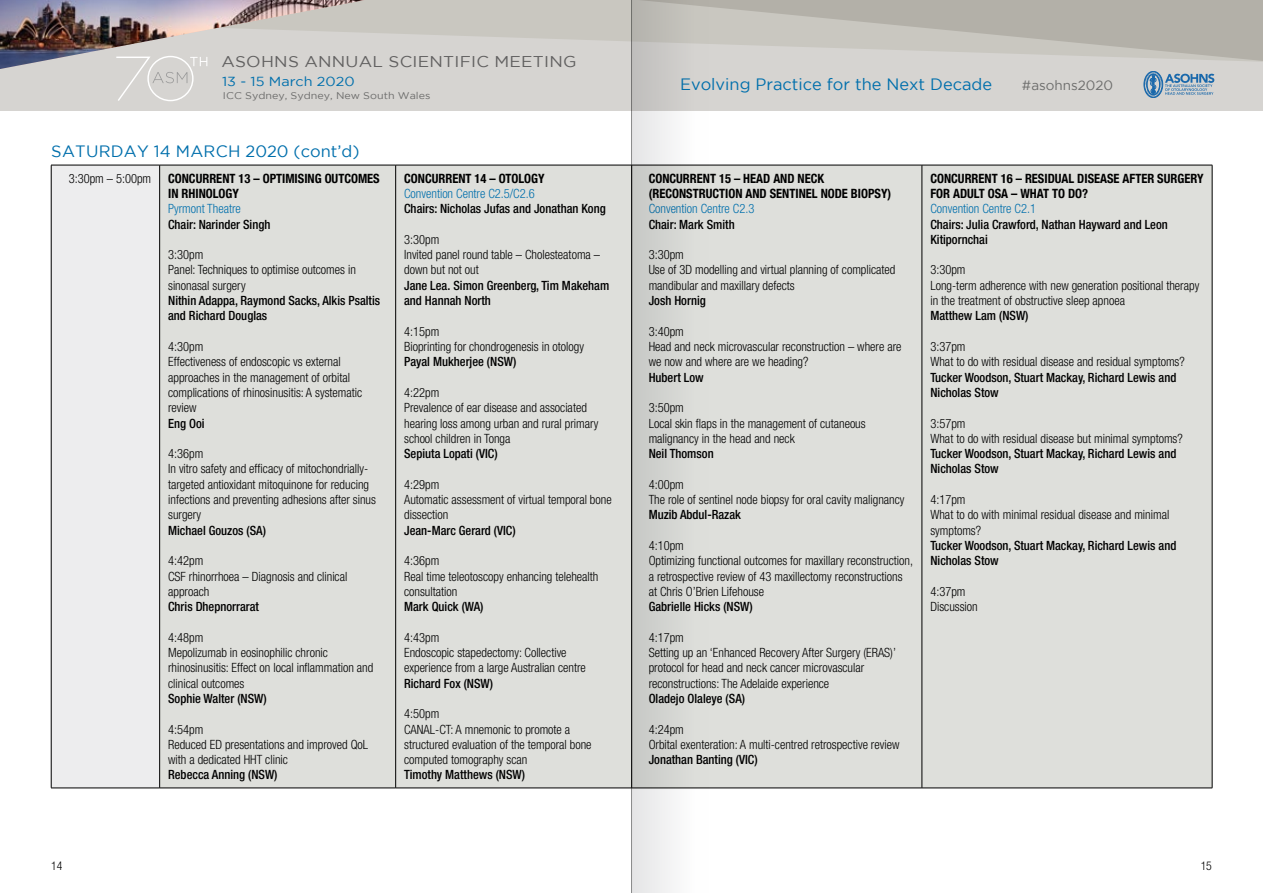
<style>
.page{position:relative;width:1263px;height:893px;background:#fff}
.page>*{position:absolute;margin:0;border:0;box-sizing:border-box;transform-origin:0 0}
.t1{font:16.35px "Gotham";color:#006fac}
.t2{font:15.6px "Gotham";letter-spacing:.015em;color:#616060;scale:1.1 1}
.t3{font:13.5px "Gotham";color:#6d6d6c}
.t4{font:13.05px "Gotham";color:#006fac;scale:1.1 1}
.t5{font:300 condensed 12.75px/15.3px "Helvetica Neue LT Com";color:#000}
.t6{font:500 condensed 12.75px/15.3px "Helvetica Neue LT Com";color:#000}
.t7{font:700 condensed 12.75px/15.3px "Helvetica Neue LT Com";color:#000}
.t8{font:300 condensed 12.75px "Helvetica Neue LT Com";color:#006fac}
.t9{font:300 condensed 12px "Helvetica Neue LT Com";color:#000}
.t10{font:9.75px "Gotham";color:#6d6d6c;scale:1.1 1}
</style>
<div class="page">
<div style="left:0;top:0;width:631px;height:111px;background:#d6d4d1"></div>
<div style="left:631px;top:0;width:632px;height:111px;background:#d6d4d1"></div>
<div style="left:51px;top:165px;width:109px;height:623px;background:#ededee"></div>
<div style="left:160px;top:166px;width:1052px;height:622px;background:#dedfdb"></div>
<hr style="left:51px;top:165px;width:109px;height:1px;background:#000">
<hr style="left:51px;top:165px;width:1px;height:623px;background:#000">
<hr style="left:160px;top:165px;width:236px;height:1px;background:#000">
<hr style="left:159px;top:165px;width:1px;height:623px;background:#000">
<hr style="left:396px;top:165px;width:236px;height:1px;background:#000">
<hr style="left:395px;top:165px;width:1px;height:623px;background:#000">
<hr style="left:632px;top:165px;width:290px;height:1px;background:#000">
<hr style="left:922px;top:165px;width:290px;height:1px;background:#000">
<hr style="left:922px;top:165px;width:1px;height:623px;background:#000">
<hr style="left:1212px;top:165px;width:1px;height:623px;background:#000">
<hr style="left:51px;top:788px;width:109px;height:1px;background:#000">
<hr style="left:160px;top:788px;width:236px;height:1px;background:#000">
<hr style="left:396px;top:788px;width:236px;height:1px;background:#000">
<hr style="left:632px;top:788px;width:290px;height:1px;background:#000">
<hr style="left:922px;top:788px;width:290px;height:1px;background:#000">
<svg style="left:0;top:0;width:1263px;height:102px"></svg>
<svg style="left:631px;top:0;width:78px;height:893px;fill:#d5d6d2"></svg>
<p class="t2" style="left:221px;top:53px;width:304px">ASOHNS Ann ual Sci enti fic Meeting</p>
<p class="t4" style="left:222px;top:74px;width:122px">13 - 15 March 2020</p>
<p class="t10" style="left:223px;top:90px;width:190px">ICC Sydney, Sydney, New South Wales</p>
<p class="t1" style="left:51px;top:142px;width:310px">Saturday 14 March 2020 (cont’d)</p>
<p class="t5" style="left:69px;top:170px;width:84px">3:30pm – 5:00pm</p>
<p class="t7" style="left:168px;top:171px;width:213px">CONCURRENT 13 – OPTIMISING OUTCOMES<br>IN RHINOLOGY</p>
<p class="t8" style="left:168px;top:201px;width:74px">Pyrmont Theatre</p>
<p class="t6" style="left:168px;top:216px;width:104px">Chair: Narinder Singh</p>
<p class="t5" style="left:168px;top:247px;width:189px">3:30pm<br>Panel: Techniques to optimise outcomes in sinonasal surgery</p>
<p class="t6" style="left:168px;top:293px;width:214px">Nithin Adappa, Raymond Sacks, Alkis Psaltis and Richard Douglas</p>
<p class="t5" style="left:168px;top:339px;width:196px">4:30pm<br>Effectiveness of endoscopic vs external approaches in the management of orbital complications of rhinosinusitis: A systematic review</p>
<p class="t6" style="left:168px;top:415px;width:38px">Eng Ooi</p>
<p class="t5" style="left:168px;top:446px;width:209px">4:36pm<br>In vitro safety and efficacy of mitochondrially&shy;targeted antioxidant mitoquinone for reducing infections and preventing adhesions after sinus surgery</p>
<p class="t6" style="left:168px;top:522px;width:99px">Michael Gouzos (SA)</p>
<p class="t5" style="left:168px;top:553px;width:181px">4:42pm<br>CSF rhinorrhoea – Diagnosis and clinical approach</p>
<p class="t6" style="left:168px;top:599px;width:92px">Chris Dhepnorrarat</p>
<p class="t5" style="left:168px;top:629px;width:207px">4:48pm<br>Mepolizumab in eosinophilic chronic rhinosinusitis: Effect on local inflammation and clinical outcomes</p>
<p class="t6" style="left:168px;top:691px;width:100px">Sophie Walter (NSW)</p>
<p class="t5" style="left:168px;top:721px;width:202px">4:54pm<br>Reduced ED presentations and improved QoL with a dedicated HHT clinic</p>
<p class="t6" style="left:168px;top:767px;width:111px">Rebecca Anning (NSW)</p>
<p class="t7" style="left:404px;top:171px;width:142px">CONCURRENT 14 – OTOLOGY</p>
<p class="t8" style="left:404px;top:186px;width:132px">Convention Centre C2.5/C2.6</p>
<p class="t6" style="left:404px;top:201px;width:203px">Chairs: Nicholas Jufas and Jonathan Kong</p>
<p class="t5" style="left:404px;top:232px;width:197px">3:30pm<br>Invited panel round table – Cholesteatoma – down but not out</p>
<p class="t6" style="left:404px;top:277px;width:207px">Jane Lea. Simon Greenberg, Tim Makeham and Hannah North</p>
<p class="t5" style="left:404px;top:323px;width:181px">4:15pm<br>Bioprinting for chondrogenesis in otology</p>
<p class="t6" style="left:404px;top:354px;width:114px">Payal Mukherjee (NSW)</p>
<p class="t5" style="left:404px;top:385px;width:196px">4:22pm<br>Prevalence of ear disease and associated hearing loss among urban and rural primary school children in Tonga</p>
<p class="t6" style="left:404px;top:446px;width:95px">Sepiuta Lopati (VIC)</p>
<p class="t5" style="left:404px;top:476px;width:209px">4:29pm<br>Automatic assessment of virtual temporal bone dissection</p>
<p class="t6" style="left:404px;top:522px;width:113px">Jean-Marc Gerard (VIC)</p>
<p class="t5" style="left:404px;top:553px;width:196px">4:36pm<br>Real time teleotoscopy enhancing telehealth consultation</p>
<p class="t6" style="left:404px;top:599px;width:81px">Mark Quick (WA)</p>
<p class="t5" style="left:404px;top:629px;width:183px">4:43pm<br>Endoscopic stapedectomy: Collective experience from a large Australian centre</p>
<p class="t6" style="left:404px;top:675px;width:90px">Richard Fox (NSW)</p>
<p class="t5" style="left:404px;top:706px;width:189px">4:50pm<br>CANAL-CT: A mnemonic to promote a structured evaluation of the temporal bone computed tomography scan</p>
<p class="t6" style="left:404px;top:767px;width:122px">Timothy Matthews (NSW)</p>
<p class="t1" style="left:680px;top:75px;width:314px">Evolving Practice for the Next Decade</p>
<p class="t3" style="left:1022px;top:78px;width:93px">#asohns2020</p>
<p class="t7" style="left:649px;top:171px;width:244px">CONCURRENT 15 – HEAD AND NECK (RECONSTRUCTION AND SENTINEL NODE BIOPSY)</p>
<p class="t8" style="left:649px;top:201px;width:107px">Convention Centre C2.3</p>
<p class="t6" style="left:649px;top:216px;width:88px">Chair: Mark Smith</p>
<p class="t5" style="left:649px;top:247px;width:248px">3:30pm<br>Use of 3D modelling and virtual planning of complicated mandibular and maxillary defects</p>
<p class="t6" style="left:649px;top:293px;width:59px">Josh Hornig</p>
<p class="t5" style="left:649px;top:323px;width:254px">3:40pm<br>Head and neck microvascular reconstruction – where are we now and where are we heading?</p>
<p class="t6" style="left:649px;top:369px;width:56px">Hubert Low</p>
<p class="t5" style="left:649px;top:400px;width:219px">3:50pm<br>Local skin flaps in the management of cutaneous malignancy in the head and neck</p>
<p class="t6" style="left:649px;top:446px;width:66px">Neil Thomson</p>
<p class="t5" style="left:649px;top:476px;width:257px">4:00pm<br>The role of sentinel node biopsy for oral cavity malignancy</p>
<p class="t6" style="left:649px;top:507px;width:94px">Muzib Abdul-Razak</p>
<p class="t5" style="left:649px;top:538px;width:266px">4:10pm<br>Optimizing functional outcomes for maxillary reconstruction, a retrospective review of 43 maxillectomy reconstructions at Chris O’Brien Lifehouse</p>
<p class="t6" style="left:649px;top:599px;width:106px">Gabrielle Hicks (NSW)</p>
<p class="t5" style="left:649px;top:629px;width:249px">4:17pm<br>Setting up an ‘Enhanced Recovery After Surgery (ERAS)’ protocol for head and neck cancer microvascular reconstructions: The Adelaide experience</p>
<p class="t6" style="left:649px;top:691px;width:98px">Oladejo Olaleye (SA)</p>
<p class="t5" style="left:649px;top:721px;width:252px">4:24pm<br>Orbital exenteration: A multi-centred retrospective review</p>
<p class="t6" style="left:649px;top:752px;width:110px">Jonathan Banting (VIC)</p>
<p class="t7" style="left:930px;top:171px;width:275px">CONCURRENT 16 – RESIDUAL DISEASE AFTER SURGERY<br>FOR ADULT OSA – WHAT TO DO?</p>
<p class="t8" style="left:930px;top:201px;width:107px">Convention Centre C2.1</p>
<p class="t6" style="left:930px;top:216px;width:239px">Chairs: Julia Crawford, Nathan Hayward and Leon<br>Kitipornchai</p>
<p class="t5" style="left:930px;top:262px;width:270px">3:30pm<br>Long-term adherence with new generation positional therapy in the treatment of obstructive sleep apnoea</p>
<p class="t6" style="left:930px;top:308px;width:100px">Matthew Lam (NSW)</p>
<p class="t5" style="left:930px;top:339px;width:256px">3:37pm<br>What to do with residual disease and residual symptoms?</p>
<p class="t6" style="left:930px;top:369px;width:247px">Tucker Woodson, Stuart Mackay, Richard Lewis and<br>Nicholas Stow</p>
<p class="t5" style="left:930px;top:415px;width:254px">3:57pm<br>What to do with residual disease but minimal symptoms?</p>
<p class="t6" style="left:930px;top:446px;width:247px">Tucker Woodson, Stuart Mackay, Richard Lewis and<br>Nicholas Stow</p>
<p class="t5" style="left:930px;top:492px;width:240px">4:17pm<br>What to do with minimal residual disease and minimal symptoms?</p>
<p class="t6" style="left:930px;top:538px;width:247px">Tucker Woodson, Stuart Mackay, Richard Lewis and<br>Nicholas Stow</p>
<p class="t5" style="left:930px;top:584px;width:49px">4:37pm<br>Discussion</p>
<p class="t9" style="left:51px;top:859px;width:13px">14</p>
<p class="t9" style="left:1201px;top:859px;width:13px">15</p>
</div>
